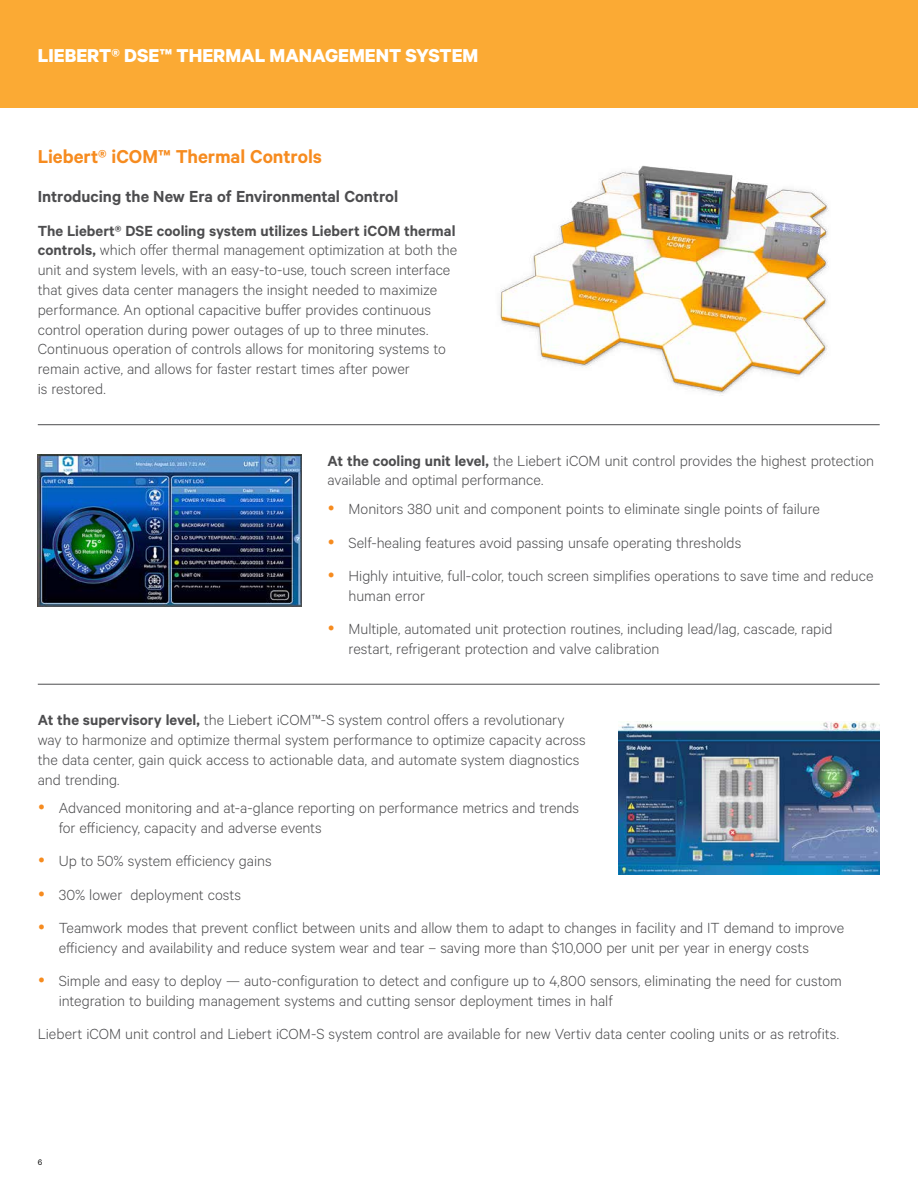
<style>
.page{position:relative;width:918px;height:1188px;background:#fff}
.page>*{position:absolute;margin:0;border:0;box-sizing:border-box;transform-origin:0 0}
.t1{font:700 21px "Calibre";color:#fff}
.t2{font:600 21px "Calibre";color:#f68b1f}
.t3{font:600 18px "Calibre";color:#4d4d4f}
.t4{font:300 16.5px/19.8px "Calibre";letter-spacing:-.005em;color:#4d4d4f}
.t5{font:9px "Calibre";color:#000}
.s1{font-weight:600}
</style>
<div class="page">
<div style="left:0;top:0;width:918px;height:108px;background:#fbaa34"></div>
<hr style="left:38px;top:424px;width:842px;height:1px;background:#4d4d4f">
<img style="left:38px;top:455px;width:263px;height:151px">
<img style="left:618px;top:722px;width:262px;height:153px">
<hr style="left:38px;top:684px;width:842px;height:1px;background:#4d4d4f">
<img style="left:500px;top:165px;width:329px;height:229px">
<p class="t1" style="left:38px;top:43px;width:442px">LIEBERT® DSE™ THERMAL MANAGEMENT SYSTEM</p>
<p class="t2" style="left:38px;top:144px;width:286px">Liebert® iCOM™ Thermal Controls</p>
<p class="t3" style="left:38px;top:186px;width:362px">Introducing the New Era of Environmental Control</p>
<p class="t4" style="left:38px;top:220px;width:421px"><span class="s1">The Liebert® DSE cooling system utilizes Liebert iCOM thermal controls,</span> which offer thermal management optimization at both the unit and system levels, with an easy-to-use, touch screen interface that gives data center managers the insight needed to maximize performance. An optional capacitive buffer provides continuous control operation during power outages of up to three minutes.<br>Continuous operation of controls allows for monitoring systems to remain active, and allows for faster restart times after power<br>is restored.</p>
<p class="t4" style="left:328px;top:450px;width:548px"><span class="s1">At the cooling unit level,</span> the Liebert iCOM unit control provides the highest protection available and optimal performance.</p>
<p class="t4" style="left:349px;top:492px;width:527px;line-height:33.3px">Monitors 380 unit and component points to eliminate single points of failure<br>Self-healing features avoid passing unsafe operating thresholds<br>Highly intuitive, full-color, touch screen simplifies operations to save time and reduce</p>
<p class="t4" style="left:349px;top:578px;width:486px;line-height:33.3px">human error<br>Multiple, automated unit protection routines, including lead/lag, cascade, rapid</p>
<p class="t4" style="left:349px;top:638px;width:312px">restart, refrigerant protection and valve calibration</p>
<p class="t4" style="left:38px;top:709px;width:550px"><span class="s1">At the supervisory level,</span> the Liebert iCOM™-S system control offers a revolutionary way to harmonize and optimize thermal system performance to optimize capacity across the data center, gain quick access to actionable data, and automate system diagnostics and trending.</p>
<p class="t4" style="left:59px;top:798px;width:522px">Advanced monitoring and at-a-glance reporting on performance metrics and trends for efficiency, capacity and adverse events</p>
<p class="t4" style="left:59px;top:844px;width:214px;line-height:33.3px">Up to 50% system efficiency gains<br>30% lower deployment costs</p>
<p class="t4" style="left:59px;top:917px;width:787px">Teamwork modes that prevent conflict between units and allow them to adapt to changes in facility and IT demand to improve efficiency and availability and reduce system wear and tear – saving more than $10,000 per unit per year in energy costs</p>
<p class="t4" style="left:59px;top:970px;width:785px">Simple and easy to deploy — auto-configuration to detect and configure up to 4,800 sensors, eliminating the need for custom integration to building management systems and cutting sensor deployment times in half</p>
<p class="t4" style="left:38px;top:1023px;width:803px">Liebert iCOM unit control and Liebert iCOM-S system control are available for new Vertiv data center cooling units or as retrofits.</p>
<p class="t5" style="left:38px;top:1157px;width:6px">6</p>
</div>
